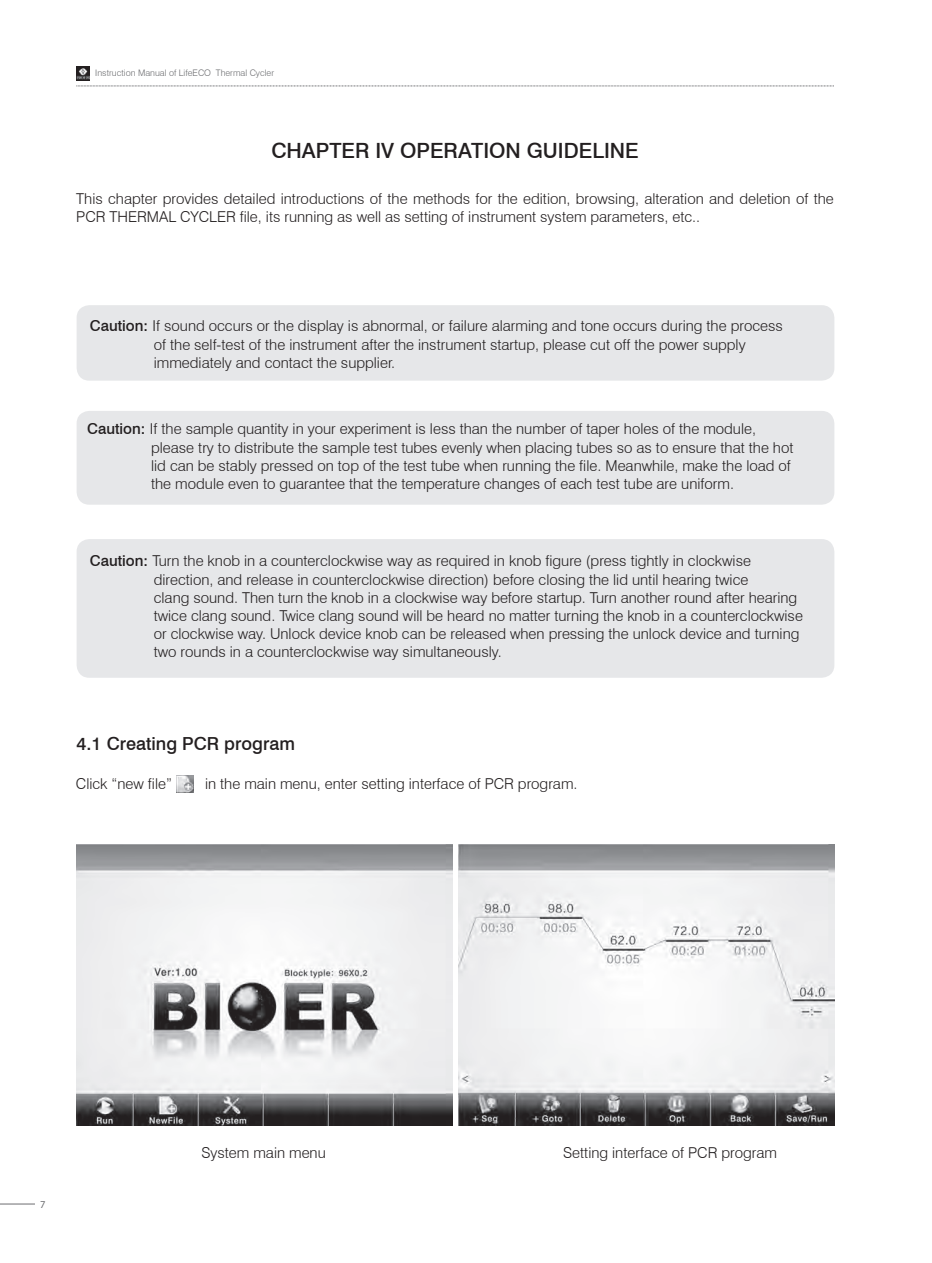
<style>
.page{position:relative;width:932px;height:1263px;background:#fff}
.page>*{position:absolute;margin:0;border:0;box-sizing:border-box;transform-origin:0 0}
.t1{font:500 21px "Swiss 721 BT";color:#231f20}
.t2{font:500 18px "Swiss 721 BT";color:#231f20}
.t3{font:300 15px/18.1px "Swiss 721 BT";color:#231f20}
.t4{font:10.5px "Myriad Pro";color:#6c6d70}
.t5{font:300 9px "Swiss 721 BT";color:#6c6d70}
.s1{font-weight:500}
</style>
<div class="page">
<svg style="left:76px;top:86px;width:757px;height:1px"></svg>
<hr style="left:0;top:1204px;width:35px;height:1px;background:#6c6d70">
<div style="left:77px;top:305px;width:757px;height:76px;background:#e6e7e9;border-radius:13px"></div>
<div style="left:77px;top:411px;width:757px;height:94px;background:#e6e7e9;border-radius:13px"></div>
<div style="left:77px;top:539px;width:757px;height:139px;background:#e6e7e9;border-radius:13px"></div>
<img style="left:176px;top:775px;width:17px;height:17px">
<img style="left:77px;top:845px;width:375px;height:280px">
<img style="left:458px;top:845px;width:375px;height:281px">
<img style="left:76px;top:67px;width:14px;height:14px">
<p class="t5" style="left:95px;top:67px;width:180px">Instruction Manual of LifeECO Thermal Cycler</p>
<h1 class="t1" style="left:271px;top:138px;width:369px">CHAPTER IV OPERATION GUIDELINE</h1>
<p class="t3" style="left:76px;top:189px;width:758px">This chapter provides detailed introductions of the methods for the edition, browsing, alteration and deletion of the<br>PCR THERMAL CYCLER file, its running as well as setting of instrument system parameters, etc..</p>
<p class="t3" style="left:154px;top:316px;width:630px;text-indent:-64px"><span class="s1">Caution:</span> If sound occurs or the display is abnormal, or failure alarming and tone occurs during the process of the self-test of the instrument after the instrument startup, please cut off the power supply immediately and contact the supplier.</p>
<p class="t3" style="left:151px;top:419px;width:643px;text-indent:-64px"><span class="s1">Caution:</span> If the sample quantity in your experiment is less than the number of taper holes of the module, please try to distribute the sample test tubes evenly when placing tubes so as to ensure that the hot lid can be stably pressed on top of the test tube when running the file. Meanwhile, make the load of the module even to guarantee that the temperature changes of each test tube are uniform.</p>
<p class="t3" style="left:154px;top:552px;width:650px;text-indent:-64px"><span class="s1">Caution:</span> Turn the knob in a counterclockwise way as required in knob figure (press tightly in clockwise direction, and release in counterclockwise direction) before closing the lid until hearing twice<br>clang sound. Then turn the knob in a clockwise way before startup. Turn another round after hearing twice clang sound. Twice clang sound will be heard no matter turning the knob in a counterclockwise or clockwise way. Unlock device knob can be released when pressing the unlock device and turning two rounds in a counterclockwise way simultaneously.</p>
<p class="t2" style="left:77px;top:733px;width:220px">4.1 Creating PCR program</p>
<p class="t3" style="left:76px;top:774px;width:97px">Click “new file”</p>
<p class="t3" style="left:205px;top:774px;width:374px">in the main menu, enter setting interface of PCR program.</p>
<p class="t4" style="left:40px;top:1198px;width:7px">7</p>
<p class="t3" style="left:201px;top:1144px;width:126px">System main menu</p>
<p class="t3" style="left:563px;top:1144px;width:215px">Setting interface of PCR program</p>
</div>
